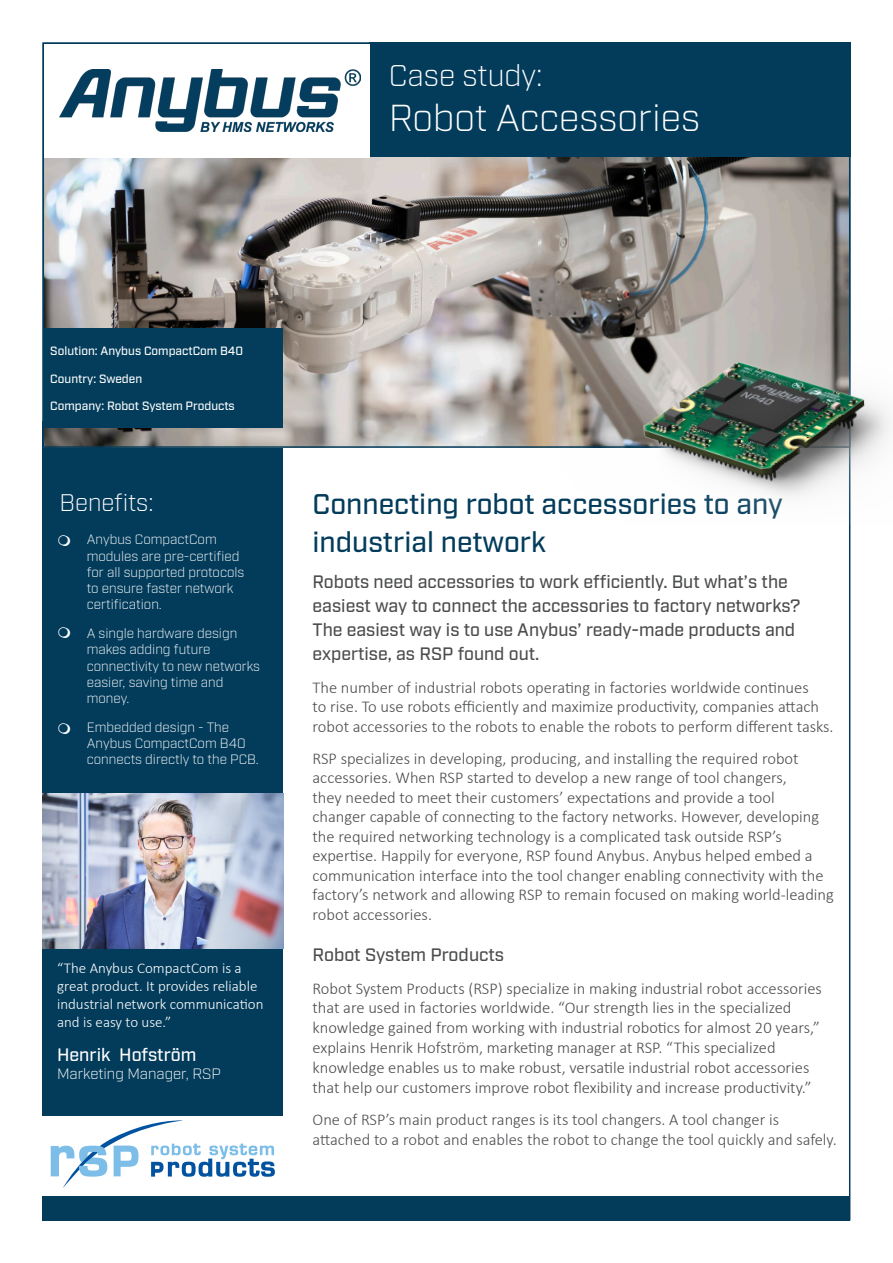
<style>
.page{position:relative;width:893px;height:1263px;background:#fff}
.page>*{position:absolute;margin:0;border:0;box-sizing:border-box;transform-origin:0 0}
.t1{font:300 37.5px "Industry";color:#fff}
.t2{font:300 30px "Industry";color:#fff}
.BigBlueTitle{font:500 28.5px/37.5px "Industry";color:#033c5b}
.Blue_Heading{font:300 24px "Industry";color:#fff}
.subhead{font:500 18px/24px "Industry";color:#4b4c4d}
.Italics10{font:500 18px "Industry";color:#fff}
.subhead-2{font:300 16.5px/19.5px "Calibri";color:#4b4c4d}
.IntroBold{font:300 16.5px/19.8px "Calibri";color:#4b4c4d}
.IntroBold-2{font:300 16.5px/19.8px "Calibri";color:#4e4d50}
.Italics10-2{font:300 15px/18px "Calibri";color:#fff}
.Italics10-3{font:300 15px "Industry";color:#fff}
.BlueSideBar{font:300 13.5px/16.2px "Industry";color:#fff}
.BlueSideBar-2{font:500 12px "Industry";color:#fff}
</style>
<div class="page">
<div style="left:43px;top:1196px;width:807px;height:24px;background:#033c5b"></div>
<div style="left:43px;top:421px;width:240px;height:694px;background:#033c5b"></div>
<img style="left:46px;top:157px;width:801px;height:288px">
<div style="left:43px;top:329px;width:239px;height:99px;background:#033d5b"></div>
<div style="left:369px;top:43px;width:481px;height:114px;background:#033c5b"></div>
<img style="left:60px;top:70px;width:301px;height:61px">
<img style="left:507px;top:220px;width:384px;height:305px">
<img style="left:43px;top:793px;width:240px;height:155px">
<svg style="left:51px;top:1120px;width:224px;height:68px"></svg>
<p class="t2" style="left:389px;top:58px;width:155px">Case study:</p>
<p class="t1" style="left:389px;top:96px;width:313px">Robot Accessories</p>
<p class="BlueSideBar-2" style="left:50px;top:344px;width:194px">Solution: Anybus CompactCom B40</p>
<p class="BlueSideBar-2" style="left:50px;top:371px;width:93px">Country: Sweden</p>
<p class="BlueSideBar-2" style="left:50px;top:398px;width:186px">Company: Robot System Products</p>
<p class="Blue_Heading" style="left:60px;top:488px;width:96px">Benefits:</p>
<p class="BlueSideBar" style="left:87px;top:532px;width:159px">Anybus CompactCom modules are pre-certified for all supported protocols to ensure faster network certification.</p>
<p class="BlueSideBar" style="left:87px;top:625px;width:175px">A single hardware design makes adding future connectivity to new networks easier, saving time and money.</p>
<p class="BlueSideBar" style="left:87px;top:719px;width:173px">Embedded design - The<br>Anybus CompactCom B40 connects directly to the PCB.</p>
<p class="Italics10-2" style="left:57px;top:958px;width:208px">“The Anybus CompactCom is a great product. It provides reliable industrial network communication and is easy to use.”</p>
<p class="Italics10" style="left:57px;top:1044px;width:141px">Henrik Hofström</p>
<p class="Italics10-3" style="left:57px;top:1065px;width:165px">Marketing Manager, RSP</p>
<p class="BigBlueTitle" style="left:313px;top:486px;width:472px">Connecting robot accessories to any industrial network</p>
<p class="subhead" style="left:313px;top:571px;width:489px">Robots need accessories to work efficiently. But what’s the easiest way to connect the accessories to factory networks?<br>The easiest way is to use Anybus’ ready-made products and expertise, as RSP found out.</p>
<p class="subhead-2" style="left:313px;top:677px;width:523px">The number of industrial robots operating in factories worldwide continues<br>to rise. To use robots efficiently and maximize productivity, companies attach robot accessories to the robots to enable the robots to perform different tasks.</p>
<p class="subhead-2" style="left:313px;top:748px;width:523px">RSP specializes in developing, producing, and installing the required robot accessories. When RSP started to develop a new range of tool changers,<br>they needed to meet their customers’ expectations and provide a tool<br>changer capable of connecting to the factory networks. However, developing the required networking technology is a complicated task outside RSP’s expertise. Happily for everyone, RSP found Anybus. Anybus helped embed a communication interface into the tool changer enabling connectivity with the factory’s network and allowing RSP to remain focused on making world-leading robot accessories.</p>
<p class="subhead" style="left:313px;top:943px;width:193px">Robot System Products</p>
<p class="IntroBold" style="left:313px;top:978px;width:511px">Robot System Products (RSP) specialize in making industrial robot accessories that are used in factories worldwide. “Our strength lies in the specialized knowledge gained from working with industrial robotics for almost 20 years,” explains Henrik Hofström, marketing manager at RSP. “This specialized knowledge enables us to make robust, versatile industrial robot accessories that help our customers improve robot flexibility and increase productivity.”</p>
<p class="IntroBold-2" style="left:313px;top:1109px;width:526px">One of RSP’s main product ranges is its tool changers. A tool changer is attached to a robot and enables the robot to change the tool quickly and safely.</p>
</div>
